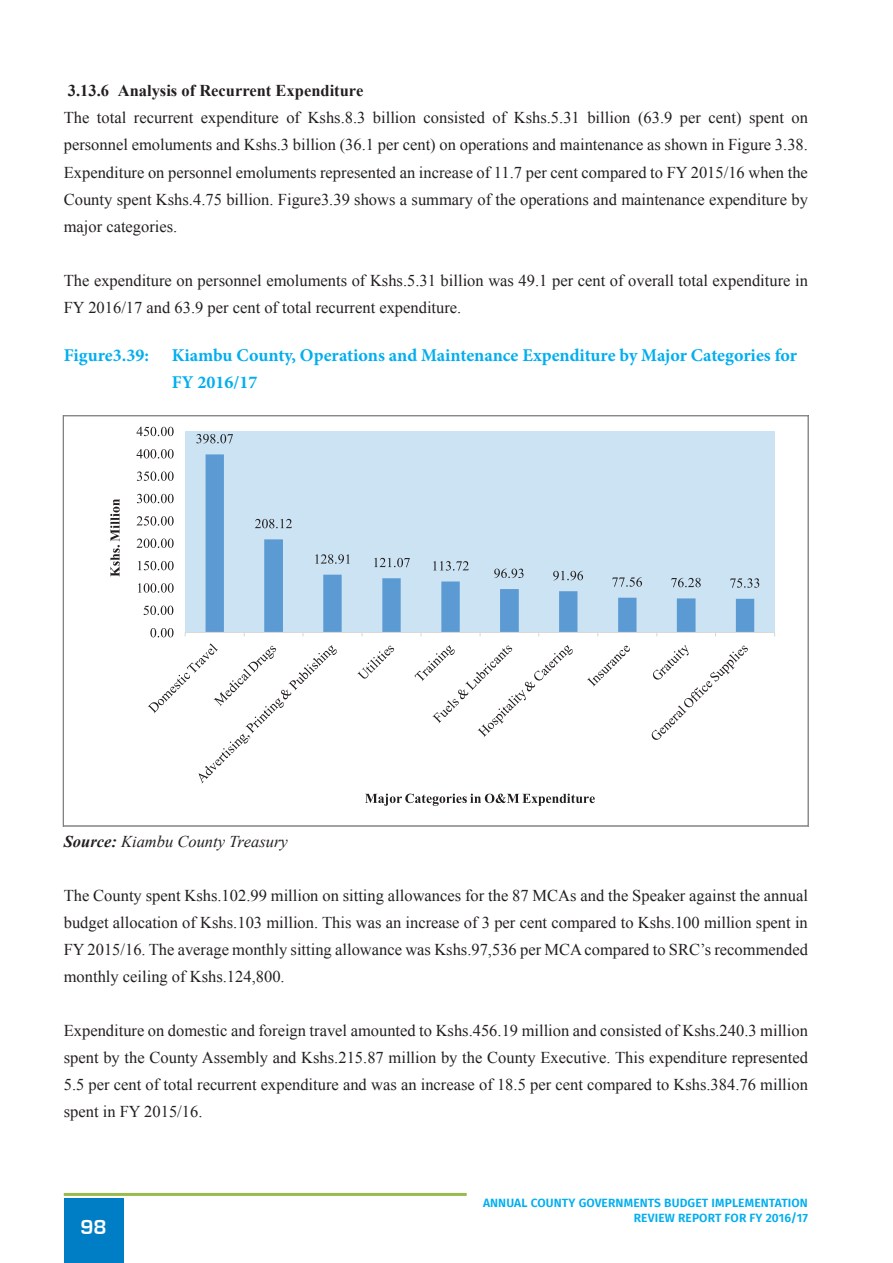
<style>
.page{position:relative;width:893px;height:1263px;background:#fff}
.page>*{position:absolute;margin:0;border:0;box-sizing:border-box;transform-origin:0 0}
.t1{font:700 21px "Eurostile";color:#fff}
.t2{font:700 18px/27px "Minion Pro";color:#00aeef}
.t3{font:16.5px/27px "Times New Roman";color:#231f20;text-align:justify}
.t4{font:700 16.5px "Times New Roman";color:#231f20}
.t5{font:italic 16.5px "Times New Roman";color:#231f20}
.t6{font:600 12px "Fira Sans";letter-spacing:.01em;color:#00aeef}
.s1{font-weight:700}
</style>
<div class="page">
<div style="left:64px;top:1199px;width:59px;height:64px;background:#007ec5"></div>
<hr style="left:64px;top:1193px;width:403px;height:3px;background:#98bb4e">
<svg style="left:63px;top:415px;width:746px;height:412px"></svg>
<p class="t4" style="left:68px;top:80px;width:297px">3.13.6 Analysis of Recurrent Expenditure</p>
<p class="t3" style="left:64px;top:104px;width:746px">The total recurrent expenditure of Kshs.8.3 billion consisted of Kshs.5.31 billion (63.9 per cent) spent on personnel emoluments and Kshs.3 billion (36.1 per cent) on operations and maintenance as shown in Figure 3.38.<br>Expenditure on personnel emoluments represented an increase of 11.7 per cent compared to FY 2015/16 when the County spent Kshs.4.75 billion. Figure3.39 shows a summary of the operations and maintenance expenditure by major categories.</p>
<p class="t3" style="left:64px;top:266px;width:746px">The expenditure on personnel emoluments of Kshs.5.31 billion was 49.1 per cent of overall total expenditure in<br>FY 2016/17 and 63.9 per cent of total recurrent expenditure.</p>
<p class="t2" style="left:64px;top:342px;width:87px">Figure3.39:</p>
<p class="t2" style="left:172px;top:342px;width:627px">Kiambu County, Operations and Maintenance Expenditure by Major Categories for<br>FY 2016/17</p>
<p class="t5" style="left:64px;top:830px;width:226px"><span class="s1">Source:</span> Kiambu County Treasury</p>
<p class="t3" style="left:64px;top:882px;width:746px">The County spent Kshs.102.99 million on sitting allowances for the 87 MCAs and the Speaker against the annual budget allocation of Kshs.103 million. This was an increase of 3 per cent compared to Kshs.100 million spent in FY 2015/16. The average monthly sitting allowance was Kshs.97,536 per MCA compared to SRC’s recommended monthly ceiling of Kshs.124,800.</p>
<p class="t3" style="left:64px;top:1017px;width:746px">Expenditure on domestic and foreign travel amounted to Kshs.456.19 million and consisted of Kshs.240.3 million spent by the County Assembly and Kshs.215.87 million by the County Executive. This expenditure represented 5.5 per cent of total recurrent expenditure and was an increase of 18.5 per cent compared to Kshs.384.76 million spent in FY 2015/16.</p>
<p class="t1" style="left:80px;top:1215px;width:28px">98</p>
<p class="t6" style="left:483px;top:1193px;width:326px">ANNUAL COUNTY GOVERNMENTS BUDGET IMPLEMENTATION</p>
<p class="t6" style="left:634px;top:1207px;width:176px">REVIEW REPORT FOR FY 2016/17</p>
</div>
